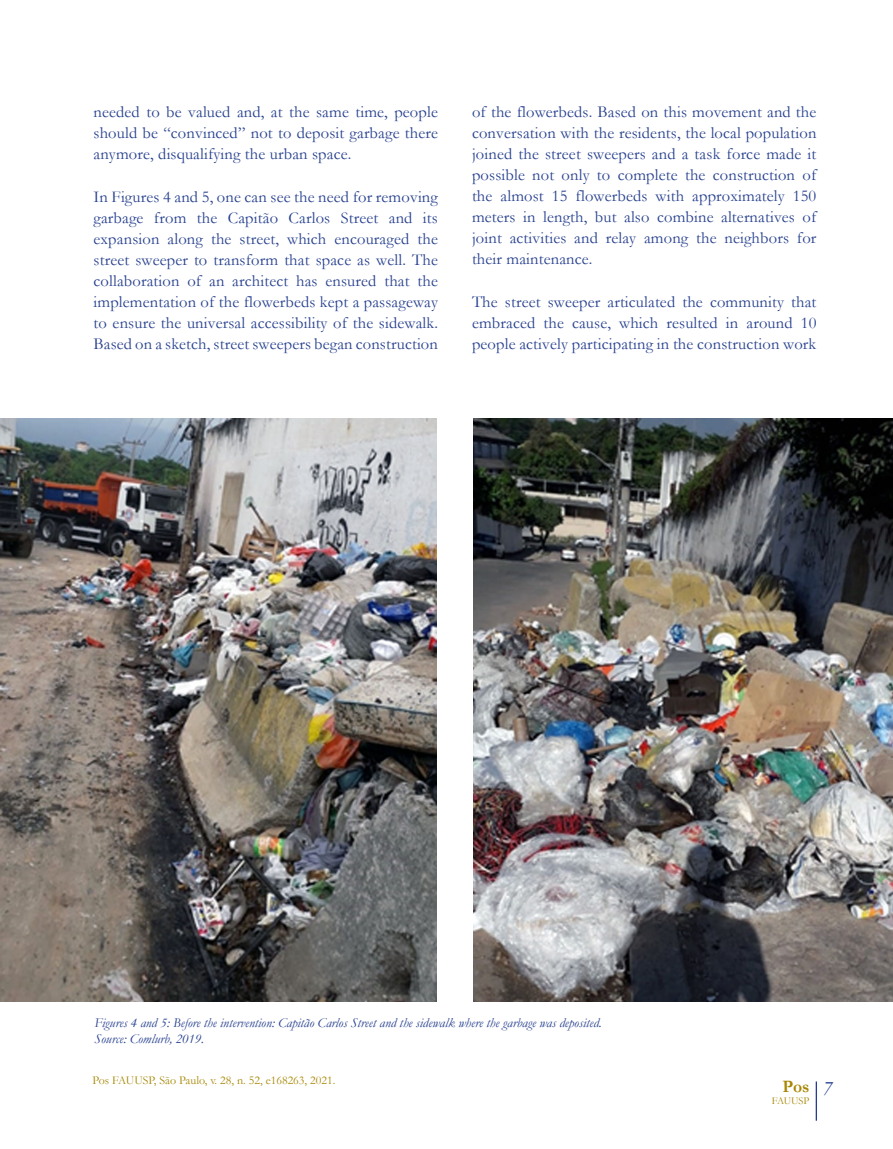
<style>
.page{position:relative;width:893px;height:1149px;background:#fff}
.page>*{position:absolute;margin:0;border:0;box-sizing:border-box;transform-origin:0 0}
.t1{font:700 17.55px "Garamond";color:#a78602}
.texto{font:16.5px/21px "Garamond";letter-spacing:.01em;color:#253f8e;text-align:justify}
.legenda{font:italic 13.5px "Garamond";color:#253f8e}
.t2{font:12px "Garamond";color:#a78602}
.t3{font:10.5px "Garamond";color:#a78602}
</style>
<div class="page">
<hr style="left:816px;top:1081px;width:1px;height:39px;background:#253f8e">
<img style="left:0;top:418px;width:436px;height:582px">
<img style="left:473px;top:418px;width:420px;height:582px">
<p class="texto" style="left:94px;top:101px;width:346px">needed to be valued and, at the same time, people should be “convinced” not to deposit garbage there anymore, disqualifying the urban space.</p>
<p class="texto" style="left:94px;top:185px;width:346px">In Figures 4 and 5, one can see the need for removing garbage from the Capitão Carlos Street and its expansion along the street, which encouraged the street sweeper to transform that space as well. The collaboration of an architect has ensured that the implementation of the flowerbeds kept a passageway to ensure the universal accessibility of the sidewalk.<br>Based on a sketch, street sweepers began construction</p>
<p class="texto" style="left:472px;top:101px;width:346px">of the flowerbeds. Based on this movement and the conversation with the residents, the local population joined the street sweepers and a task force made it possible not only to complete the construction of the almost 15 flowerbeds with approximately 150 meters in length, but also combine alternatives of joint activities and relay among the neighbors for their maintenance.</p>
<p class="texto" style="left:472px;top:290px;width:346px">The street sweeper articulated the community that embraced the cause, which resulted in around 10 people actively participating in the construction work</p>
<p class="legenda" style="left:94px;top:1012px;width:509px">Figures 4 and 5: Before the intervention: Capitão Carlos Street and the sidewalk where the garbage was deposited.</p>
<p class="legenda" style="left:94px;top:1028px;width:111px">Source: Comlurb, 2019.</p>
<p class="t2" style="left:92px;top:1071px;width:244px">Pos FAUUSP, São Paulo, v. 28, n. 52, e168263, 2021.</p>
<p class="t1" style="left:783px;top:1073px;width:28px">Pos</p>
<p class="t3" style="left:772px;top:1093px;width:62px">FAUUSP <sup>7</sup></p>
</div>
